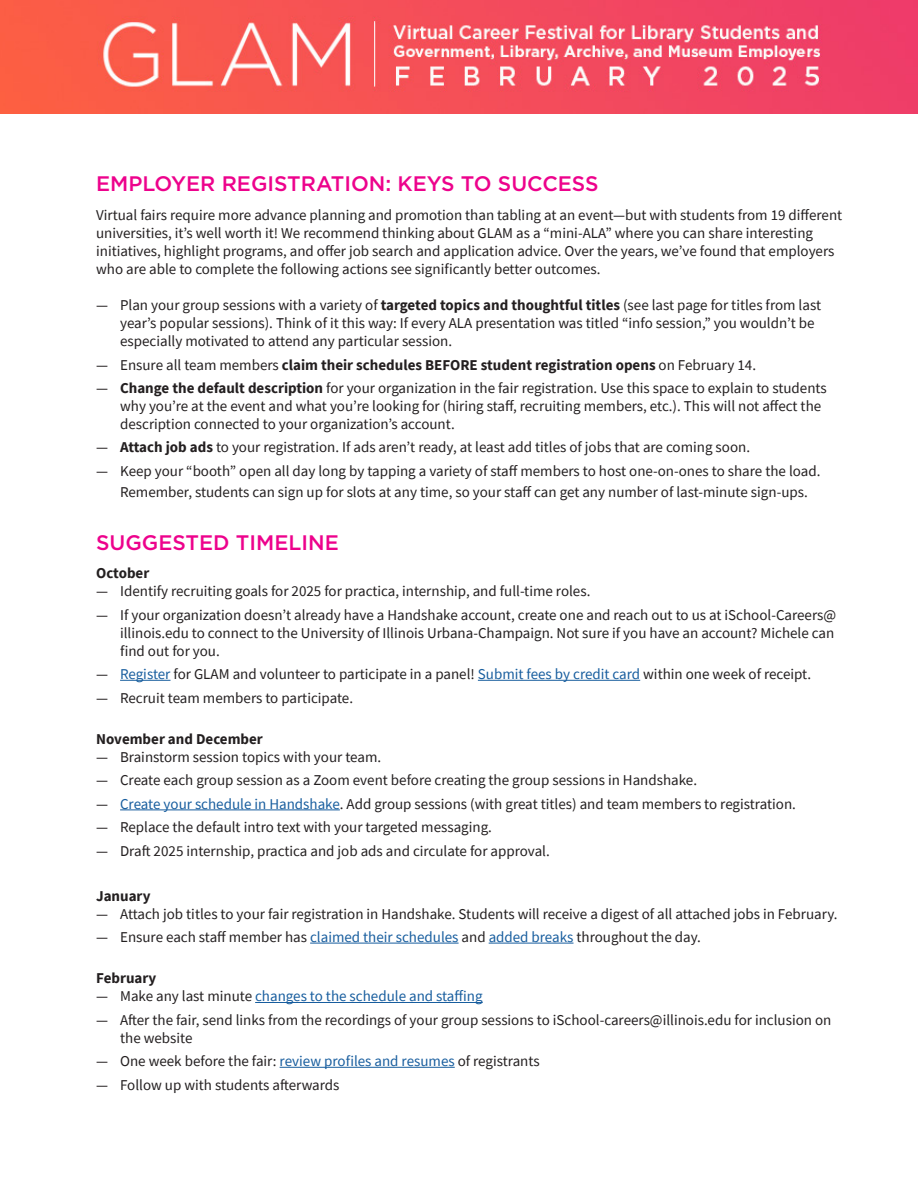
<style>
.page{position:relative;width:918px;height:1188px;background:#fff}
.page>*{position:absolute;margin:0;border:0;box-sizing:border-box;transform-origin:0 0}
.Head{font:500 21px "Gotham";color:#ed028c}
.t1{font:15px/18px "Source Sans Pro";color:#231f20}
.subsub{font:700 15px "Source Sans Pro";color:#231f20}
.t2{font:15px "Source Sans Pro";color:#175d9e}
.s1{font-weight:700}
.s2{font-weight:400}
.s3{color:#175d9e}
.s4{color:#231f20}
</style>
<div class="page">
<img style="left:0;top:0;width:918px;height:113px">
<hr style="left:120px;top:680px;width:51px;height:1px;background:#175d9e">
<hr style="left:478px;top:680px;width:162px;height:1px;background:#175d9e">
<hr style="left:120px;top:810px;width:220px;height:1px;background:#175d9e">
<hr style="left:310px;top:943px;width:149px;height:1px;background:#175d9e">
<hr style="left:489px;top:943px;width:84px;height:1px;background:#175d9e">
<hr style="left:255px;top:1002px;width:228px;height:1px;background:#175d9e">
<hr style="left:280px;top:1067px;width:175px;height:1px;background:#175d9e">
<p class="Head" style="left:96px;top:172px;width:504px">EMPLOYER REGISTRATION: KEYS TO SUCCESS</p>
<p class="t1" style="left:96px;top:206px;width:748px">Virtual fairs require more advance planning and promotion than tabling at an event—but with students from 19 different universities, it’s well worth it! We recommend thinking about GLAM as a “mini-ALA” where you can share interesting initiatives, highlight programs, and offer job search and application advice. Over the years, we’ve found that employers who are able to complete the following actions see significantly better outcomes.</p>
<p class="t1" style="left:120px;top:296px;width:702px;text-indent:-24px">― Plan your group sessions with a variety of <span class="s1">targeted topics and thoughtful titles</span> (see last page for titles from last year’s popular sessions). Think of it this way: If every ALA presentation was titled “info session,” you wouldn’t be especially motivated to attend any particular session.</p>
<p class="subsub" style="left:96px;top:354px;width:661px"><span class="s2">― Ensure all team members</span> claim their schedules BEFORE student registration opens <span class="s2">on February 14.</span></p>
<p class="t1" style="left:120px;top:379px;width:708px;text-indent:-24px">― <span class="s1">Change the default description</span> for your organization in the fair registration. Use this space to explain to students why you’re at the event and what you’re looking for (hiring staff, recruiting members, etc.). This will not affect the description connected to your organization’s account.</p>
<p class="t1" style="left:96px;top:438px;width:655px">― <span class="s1">Attach job ads</span> to your registration. If ads aren’t ready, at least add titles of jobs that are coming soon.</p>
<p class="t1" style="left:120px;top:460px;width:702px;line-height:21.6px;text-indent:-24px">― Keep your “booth” open all day long by tapping a variety of staff members to host one-on-ones to share the load.<br>Remember, students can sign up for slots at any time, so your staff can get any number of last-minute sign-ups.</p>
<p class="Head" style="left:96px;top:530px;width:244px">SUGGESTED TIMELINE</p>
<p class="subsub" style="left:96px;top:563px;width:55px">October</p>
<p class="t1" style="left:96px;top:582px;width:496px">― Identify recruiting goals for 2025 for practica, internship, and full-time roles.</p>
<p class="t1" style="left:120px;top:606px;width:718px;text-indent:-24px">― If your organization doesn’t already have a Handshake account, create one and reach out to us at iSchool-Careers@ illinois.edu to connect to the University of Illinois Urbana-Champaign. Not sure if you have an account? Michele can find out for you.</p>
<p class="t1" style="left:96px;top:665px;width:717px">― <span class="s3">Register</span> for GLAM and volunteer to participate in a panel! <span class="s3">Submit fees by credit card</span> within one week of receipt.</p>
<p class="t1" style="left:96px;top:688px;width:258px">― Recruit team members to participate.</p>
<p class="subsub" style="left:96px;top:729px;width:168px">November and December</p>
<p class="t1" style="left:96px;top:748px;width:287px">― Brainstorm session topics with your team.</p>
<p class="t1" style="left:96px;top:771px;width:603px">― Create each group session as a Zoom event before creating the group sessions in Handshake.</p>
<p class="t1" style="left:96px;top:795px;width:701px">― <span class="s3">Create your schedule in Handshake</span>. Add group sessions (with great titles) and team members to registration.</p>
<p class="t1" style="left:96px;top:818px;width:397px">― Replace the default intro text with your targeted messaging.</p>
<p class="t1" style="left:96px;top:841px;width:455px">― Draft 2025 internship, practica and job ads and circulate for approval.</p>
<p class="subsub" style="left:96px;top:885px;width:56px">January</p>
<p class="t1" style="left:96px;top:904px;width:743px">― Attach job titles to your fair registration in Handshake. Students will receive a digest of all attached jobs in February.</p>
<p class="t1" style="left:96px;top:928px;width:606px">― Ensure each staff member has <span class="s3">claimed their schedules</span> and <span class="s3">added breaks</span> throughout the day.</p>
<p class="subsub" style="left:96px;top:968px;width:62px">February</p>
<p class="t2" style="left:96px;top:987px;width:388px"><span class="s4">― Make any last minute</span> changes to the schedule and staffing</p>
<p class="t1" style="left:120px;top:1011px;width:713px;text-indent:-24px">― After the fair, send links from the recordings of your group sessions to iSchool-careers@illinois.edu for inclusion on the website</p>
<p class="t1" style="left:96px;top:1052px;width:445px">― One week before the fair: <span class="s3">review profiles and resumes</span> of registrants</p>
<p class="t1" style="left:96px;top:1075px;width:245px">― Follow up with students afterwards</p>
</div>
